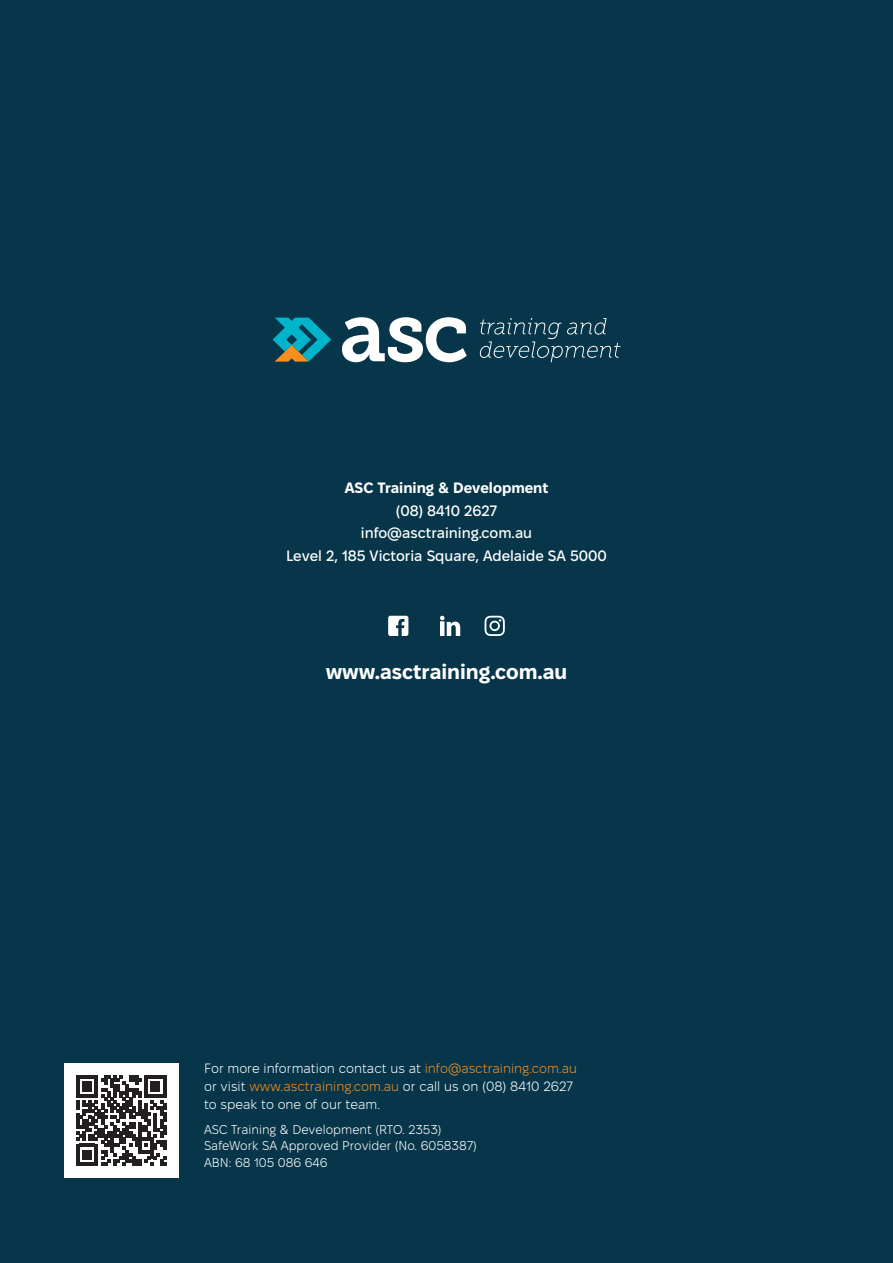
<style>
.page{position:relative;width:893px;height:1263px;background:#07364a}
.page>*{position:absolute;margin:0;border:0;box-sizing:border-box;transform-origin:0 0}
.t1{font:700 21px "Fixel Text";color:#fff}
.t2{font:500 15px "Fixel Text";color:#fff}
.t3{font:700 15px "Fixel Text";color:#fff}
.t4{font:300 13.5px/18px "Fixel Text";color:#fff}
.t5{font:300 12.75px "Fixel Text";color:#fff}
.s1{color:#f68f20}
</style>
<div class="page">
<svg style="left:273px;top:318px;width:58px;height:44px"></svg>
<svg style="left:480px;top:318px;width:140px;height:44px"></svg>
<svg style="left:342px;top:317px;width:125px;height:45px"></svg>
<div style="left:64px;top:1063px;width:115px;height:115px;background:#fff"></div>
<svg style="left:76px;top:1075px;width:90px;height:90px"></svg>
<svg style="left:485px;top:616px;width:20px;height:20px"></svg>
<svg style="left:440px;top:616px;width:20px;height:20px"></svg>
<svg style="left:388px;top:616px;width:20px;height:20px"></svg>
<p class="t3" style="left:345px;top:478px;width:205px">ASC Training &amp; Development</p>
<p class="t2" style="left:396px;top:501px;width:103px">(08) 8410 2627</p>
<p class="t2" style="left:361px;top:523px;width:173px">info@asctraining.com.au</p>
<p class="t2" style="left:286px;top:546px;width:322px">Level 2, 185 Victoria Square, Adelaide SA 5000</p>
<p class="t1" style="left:326px;top:657px;width:243px">www.asctraining.com.au</p>
<p class="t4" style="left:204px;top:1060px;width:374px">For more information contact us at <span class="s1">info@asctraining.com.au </span>or visit <span class="s1">www.asctraining.com.au</span> or call us on (08) 8410 2627 to speak to one of our team.</p>
<p class="t5" style="left:204px;top:1121px;width:239px">ASC Training &amp; Development (RTO. 2353)</p>
<p class="t5" style="left:204px;top:1137px;width:274px">SafeWork SA Approved Provider (No. 6058387)</p>
<p class="t5" style="left:204px;top:1154px;width:125px">ABN: 68 105 086 646</p>
</div>
